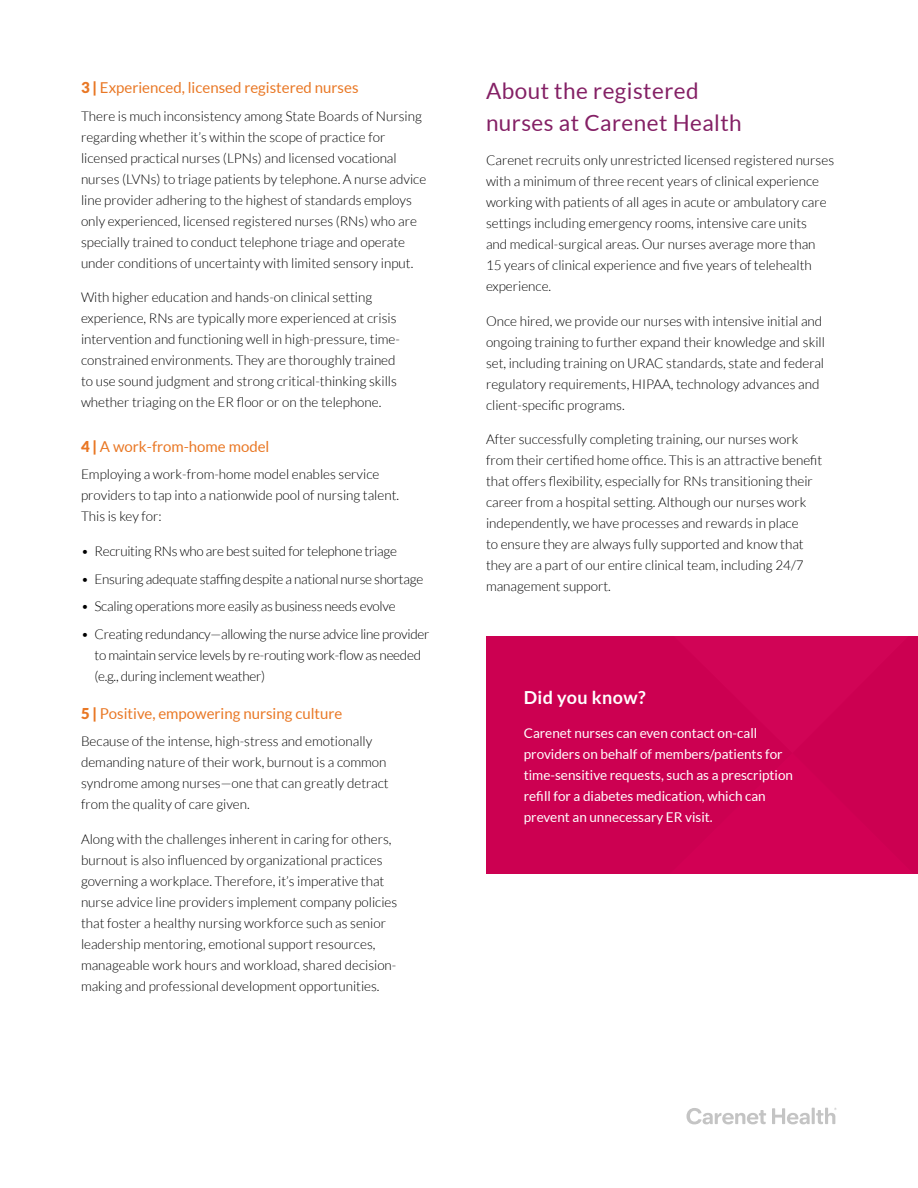
<style>
.page{position:relative;width:918px;height:1188px;background:#fff}
.page>*{position:absolute;margin:0;border:0;box-sizing:border-box;transform-origin:0 0}
.t1{font:22.5px/31.5px "Lato";letter-spacing:.02em;color:#842065}
.t2{font:700 18px "Lato";letter-spacing:.02em;color:#fff}
.t3{font:15px "Lato";color:#e97724}
.t4{font:300 13.5px/21px "Lato";color:#000}
.t5{font:300 13.5px/21px "Lato";letter-spacing:-.02em;color:#000}
.t6{font:13.5px/21px "Lato";color:#fff}
.s1{font-weight:900}
</style>
<div class="page">
<div style="left:792px;top:636px;width:126px;height:238px;background:#ce0052"></div>
<div style="left:486px;top:636px;width:306px;height:238px;background:#cc0051"></div>
<svg style="left:687px;top:1108px;width:79px;height:16px"></svg>
<svg style="left:772px;top:1108px;width:38px;height:16px"></svg>
<hr style="left:812px;top:1108px;width:3px;height:16px;background:#c4c4c4">
<svg style="left:816px;top:1108px;width:21px;height:16px"></svg>
<p class="t3" style="left:81px;top:79px;width:279px"><span class="s1">3 |</span> Experienced, licensed registered nurses</p>
<p class="t4" style="left:81px;top:106px;width:347px">There is much inconsistency among State Boards of Nursing regarding whether it’s within the scope of practice for licensed practical nurses (LPNs) and licensed vocational nurses (LVNs) to triage patients by telephone. A nurse advice line provider adhering to the highest of standards employs only experienced, licensed registered nurses (RNs) who are specially trained to conduct telephone triage and operate under conditions of uncertainty with limited sensory input.</p>
<p class="t4" style="left:81px;top:287px;width:321px">With higher education and hands-on clinical setting experience, RNs are typically more experienced at crisis intervention and functioning well in high-pressure, time&shy;constrained environments. They are thoroughly trained to use sound judgment and strong critical-thinking skills whether triaging on the ER floor or on the telephone.</p>
<p class="t3" style="left:81px;top:438px;width:190px"><span class="s1">4 |</span> A work-from-home model</p>
<p class="t4" style="left:81px;top:464px;width:320px">Employing a work-from-home model enables service providers to tap into a nationwide pool of nursing talent.<br>This is key for:</p>
<p class="t5" style="left:81px;top:541px;width:317px">• Recruiting RNs who are best suited for telephone triage</p>
<p class="t5" style="left:81px;top:568px;width:344px">• Ensuring adequate staffing despite a national nurse shortage</p>
<p class="t5" style="left:81px;top:596px;width:316px">• Scaling operations more easily as business needs evolve</p>
<p class="t5" style="left:94px;top:624px;width:337px;text-indent:-14px">• Creating redundancy—allowing the nurse advice line provider to maintain service levels by re-routing work-flow as needed (e.g., during inclement weather)</p>
<p class="t3" style="left:81px;top:705px;width:263px"><span class="s1">5 |</span> Positive, empowering nursing culture</p>
<p class="t4" style="left:81px;top:731px;width:309px">Because of the intense, high-stress and emotionally demanding nature of their work, burnout is a common syndrome among nurses—one that can greatly detract from the quality of care given.</p>
<p class="t4" style="left:81px;top:829px;width:318px">Along with the challenges inherent in caring for others, burnout is also influenced by organizational practices governing a workplace. Therefore, it’s imperative that nurse advice line providers implement company policies that foster a healthy nursing workforce such as senior leadership mentoring, emotional support resources, manageable work hours and workload, shared decision&shy;making and professional development opportunities.</p>
<h1 class="t1" style="left:486px;top:75px;width:257px">About the registered nurses at Carenet Health</h1>
<p class="t4" style="left:486px;top:150px;width:350px">Carenet recruits only unrestricted licensed registered nurses with a minimum of three recent years of clinical experience working with patients of all ages in acute or ambulatory care settings including emergency rooms, intensive care units<br>and medical-surgical areas. Our nurses average more than 15 years of clinical experience and five years of telehealth experience.</p>
<p class="t4" style="left:486px;top:310px;width:340px">Once hired, we provide our nurses with intensive initial and ongoing training to further expand their knowledge and skill set, including training on URAC standards, state and federal regulatory requirements, HIPAA, technology advances and client-specific programs.</p>
<p class="t4" style="left:486px;top:429px;width:338px">After successfully completing training, our nurses work from their certified home office. This is an attractive benefit that offers flexibility, especially for RNs transitioning their career from a hospital setting. Although our nurses work independently, we have processes and rewards in place<br>to ensure they are always fully supported and know that they are a part of our entire clinical team, including 24/7 management support.</p>
<h2 class="t2" style="left:524px;top:687px;width:123px">Did you know?</h2>
<p class="t6" style="left:524px;top:723px;width:271px">Carenet nurses can even contact on-call providers on behalf of members/patients for time-sensitive requests, such as a prescription refill for a diabetes medication, which can prevent an unnecessary ER visit.</p>
</div>
